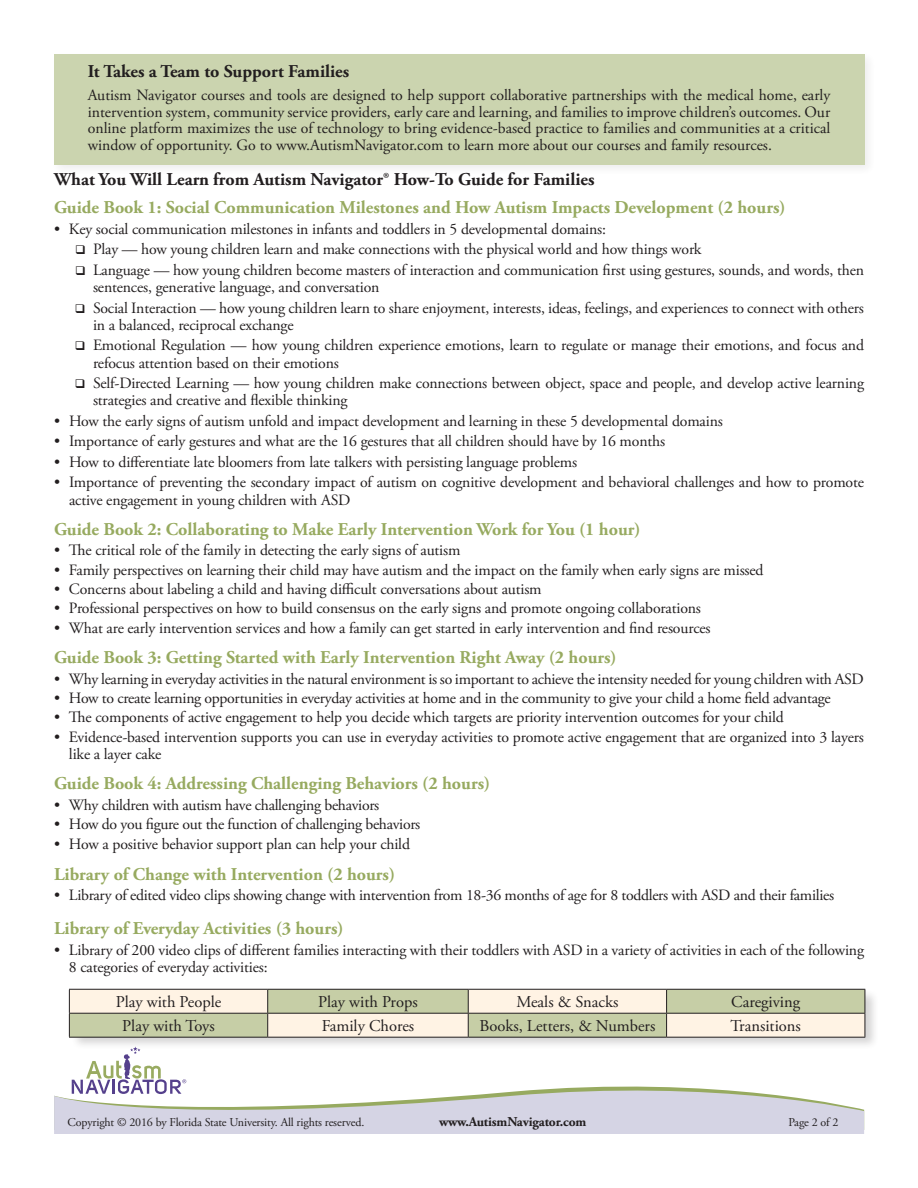
<style>
.page{position:relative;width:918px;height:1188px;background:#fff}
.page>*{position:absolute;margin:0;border:0;box-sizing:border-box;transform-origin:0 0}
.t1{font:700 18px "Adobe Garamond Pro";color:#97aa60}
.t2{font:700 18px "Adobe Garamond Pro";color:#221e1f}
.t3{font:16.5px "Adobe Garamond Pro";color:#221e1f}
.t4{font:15.75px/17.2px "Adobe Garamond Pro";letter-spacing:-.01em;color:#221e1f}
.t5{font:700 13.5px "Adobe Garamond Pro";letter-spacing:-.01em;color:#221e1f}
.t6{font:12px "Adobe Garamond Pro";letter-spacing:-.01em;color:#221e1f}
</style>
<div class="page">
<div style="left:51px;top:51px;width:826px;height:126px;background:#221e1f;opacity:.15"></div>
<div style="left:54px;top:54px;width:810px;height:110px;background:#cbd4af"></div>
<div style="left:70px;top:989px;width:809px;height:61px;background:#221e1f;opacity:.19"></div>
<hr style="left:69px;top:1037px;width:199px;height:1px;background:#221e1f">
<hr style="left:268px;top:1037px;width:200px;height:1px;background:#221e1f">
<hr style="left:468px;top:1037px;width:199px;height:1px;background:#221e1f">
<svg style="left:69px;top:989px;width:797px;height:48px;background:#d8d6bc"></svg>
<hr style="left:667px;top:1037px;width:198px;height:1px;background:#221e1f">
<svg style="left:54px;top:1079px;width:810px;height:55px;fill:#d5d4e4"></svg>
<svg style="left:72px;top:1047px;width:114px;height:47px"></svg>
<p class="t2" style="left:88px;top:64px;width:263px">It Takes a Team to Support Families</p>
<p class="t4" style="left:88px;top:88px;width:744px;line-height:16.5px;text-align:justify">Autism Navigator courses and tools are designed to help support collaborative partnerships with the medical home, early intervention system, community service providers, early care and learning, and families to improve children’s outcomes. Our online platform maximizes the use of technology to bring evidence-based practice to families and communities at a critical window of opportunity. Go to www.AutismNavigator.com to learn more about our courses and family resources.</p>
<p class="t2" style="left:54px;top:172px;width:542px">What You Will Learn from Autism Navigator® How-To Guide for Families</p>
<p class="t1" style="left:54px;top:201px;width:733px">Guide Book 1: Social Communication Milestones and How Autism Impacts Development (2 hours)</p>
<p class="t4" style="left:54px;top:221px;width:554px">• Key social communication milestones in infants and toddlers in 5 developmental domains:</p>
<p class="t4" style="left:75px;top:242px;width:628px">❑ Play — how young children learn and make connections with the physical world and how things work</p>
<p class="t4" style="left:93px;top:262px;width:773px;text-indent:-18px">❑ Language — how young children become masters of interaction and communication first using gestures, sounds, and words, then sentences, generative language, and conversation</p>
<p class="t4" style="left:93px;top:300px;width:773px;text-indent:-18px">❑ Social Interaction — how young children learn to share enjoyment, interests, ideas, feelings, and experiences to connect with others in a balanced, reciprocal exchange</p>
<p class="t4" style="left:93px;top:338px;width:773px;text-indent:-18px">❑ Emotional Regulation — how young children experience emotions, learn to regulate or manage their emotions, and focus and refocus attention based on their emotions</p>
<p class="t4" style="left:93px;top:376px;width:773px;text-indent:-18px">❑ Self-Directed Learning — how young children make connections between object, space and people, and develop active learning strategies and creative and flexible thinking</p>
<p class="t4" style="left:54px;top:413px;width:670px">• How the early signs of autism unfold and impact development and learning in these 5 developmental domains</p>
<p class="t4" style="left:54px;top:434px;width:613px">• Importance of early gestures and what are the 16 gestures that all children should have by 16 months</p>
<p class="t4" style="left:54px;top:454px;width:525px">• How to differentiate late bloomers from late talkers with persisting language problems</p>
<p class="t4" style="left:69px;top:475px;width:797px;text-indent:-15px">• Importance of preventing the secondary impact of autism on cognitive development and behavioral challenges and how to promote active engagement in young children with ASD</p>
<p class="t1" style="left:54px;top:522px;width:588px">Guide Book 2: Collaborating to Make Early Intervention Work for You (1 hour)</p>
<p class="t4" style="left:54px;top:543px;width:408px">• The critical role of the family in detecting the early signs of autism</p>
<p class="t4" style="left:54px;top:562px;width:711px">• Family perspectives on learning their child may have autism and the impact on the family when early signs are missed</p>
<p class="t4" style="left:54px;top:582px;width:489px">• Concerns about labeling a child and having difficult conversations about autism</p>
<p class="t4" style="left:54px;top:601px;width:649px">• Professional perspectives on how to build consensus on the early signs and promote ongoing collaborations</p>
<p class="t4" style="left:54px;top:620px;width:658px">• What are early intervention services and how a family can get started in early intervention and find resources</p>
<p class="t1" style="left:54px;top:650px;width:564px">Guide Book 3: Getting Started with Early Intervention Right Away (2 hours)</p>
<p class="t4" style="left:54px;top:671px;width:811px">• Why learning in everyday activities in the natural environment is so important to achieve the intensity needed for young children with ASD</p>
<p class="t4" style="left:54px;top:691px;width:778px">• How to create learning opportunities in everyday activities at home and in the community to give your child a home field advantage</p>
<p class="t4" style="left:54px;top:710px;width:731px">• The components of active engagement to help you decide which targets are priority intervention outcomes for your child</p>
<p class="t4" style="left:69px;top:729px;width:797px;text-indent:-15px">• Evidence-based intervention supports you can use in everyday activities to promote active engagement that are organized into 3 layers like a layer cake</p>
<p class="t1" style="left:54px;top:776px;width:438px">Guide Book 4: Addressing Challenging Behaviors (2 hours)</p>
<p class="t4" style="left:54px;top:797px;width:327px">• Why children with autism have challenging behaviors</p>
<p class="t4" style="left:54px;top:817px;width:368px">• How do you figure out the function of challenging behaviors</p>
<p class="t4" style="left:54px;top:836px;width:358px">• How a positive behavior support plan can help your child</p>
<p class="t1" style="left:54px;top:867px;width:343px">Library of Change with Intervention (2 hours)</p>
<p class="t4" style="left:54px;top:888px;width:782px">• Library of edited video clips showing change with intervention from 18-36 months of age for 8 toddlers with ASD and their families</p>
<p class="t1" style="left:54px;top:921px;width:291px">Library of Everyday Activities (3 hours)</p>
<p class="t4" style="left:69px;top:942px;width:797px;text-indent:-15px">• Library of 200 video clips of different families interacting with their toddlers with ASD in a variety of activities in each of the following<br>8 categories of everyday activities:</p>
<p class="t3" style="left:116px;top:995px;width:107px">Play with People</p>
<p class="t3" style="left:318px;top:995px;width:101px">Play with Props</p>
<p class="t3" style="left:516px;top:995px;width:103px">Meals &amp; Snacks</p>
<p class="t3" style="left:731px;top:995px;width:70px">Caregiving</p>
<p class="t3" style="left:122px;top:1019px;width:94px">Play with Toys</p>
<p class="t3" style="left:322px;top:1019px;width:94px">Family Chores</p>
<p class="t3" style="left:479px;top:1019px;width:178px">Books, Letters, &amp; Numbers</p>
<p class="t3" style="left:731px;top:1019px;width:72px">Transitions</p>
<p class="t6" style="left:68px;top:1117px;width:298px">Copyright © 2016 by Florida State University. All rights reserved.</p>
<p class="t5" style="left:439px;top:1116px;width:149px">www.AutismNavigator.com</p>
<p class="t6" style="left:788px;top:1117px;width:52px">Page 2 of 2</p>
</div>
